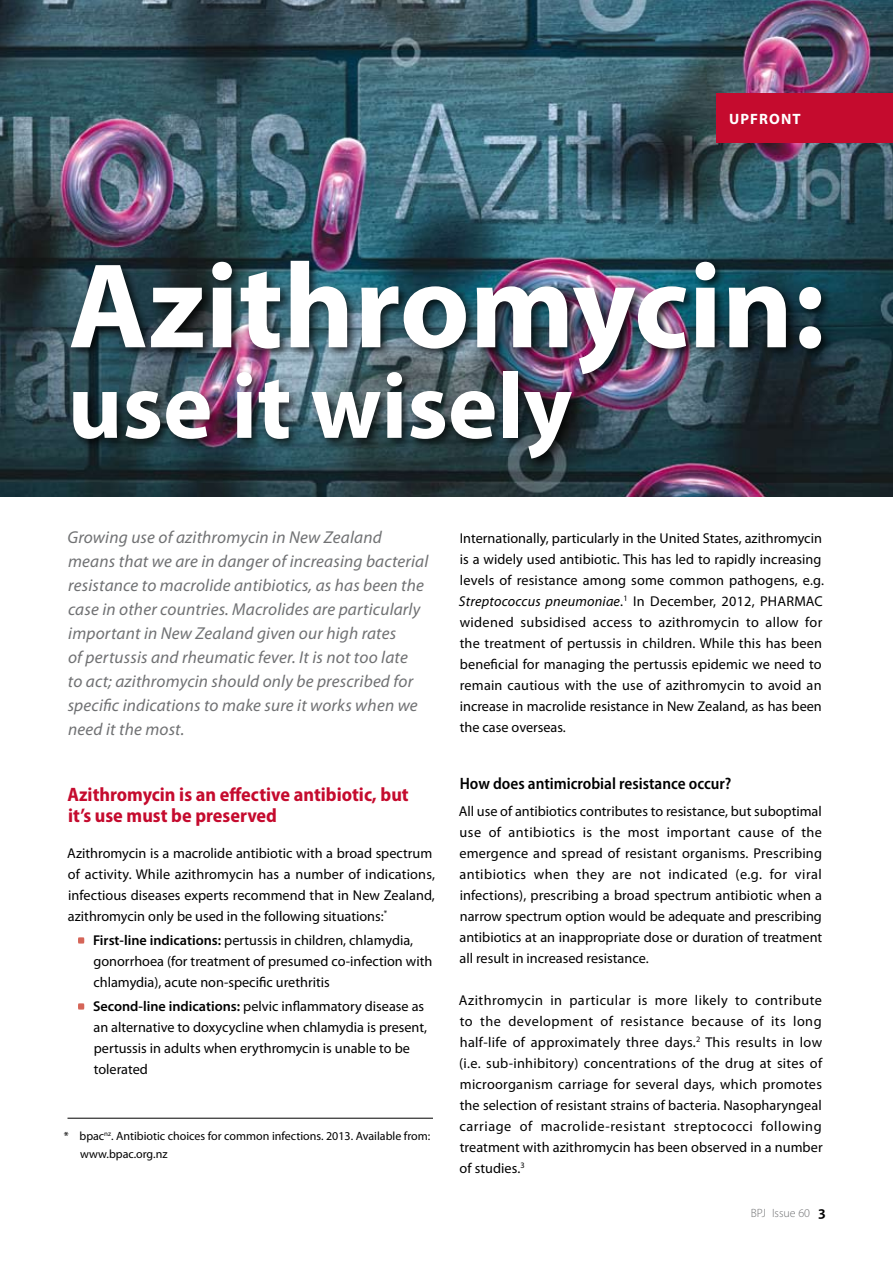
<style>
.page{position:relative;width:893px;height:1263px;background:#fff}
.page>*{position:absolute;margin:0;border:0;box-sizing:border-box;transform-origin:0 0}
.t1{font:700 121.8px "Myriad Pro";color:#fff}
.t2{font:700 93.75px "Myriad Pro";color:#fff}
.t3{font:700 semi-condensed 19.5px/21px "Myriad Pro";color:#c50b2e}
.t4{font:italic 17.25px/24px "Myriad Pro";letter-spacing:.01em;color:#707173}
.t5{font:600 semi-condensed 16.5px "Myriad Pro";color:#000}
.t6{font:700 15px "Myriad Pro";letter-spacing:.075em;color:#fff}
.t7{font:14.25px/21px "Myriad Pro";color:#000}
.t8{font:12px/18px "Myriad Pro";color:#000}
.t9{font:300 12px "Myriad Pro";color:#707173}
.s1{font-weight:600}
.s2{font-style:italic}
.s3{font-weight:600;font-size:15.75px;color:#000}
</style>
<div class="page">
<img style="left:0;top:0;width:893px;height:496px">
<div style="left:716px;top:93px;width:177px;height:50px;background:#c50b2e"></div>
<svg style="left:78px;top:937px;width:6px;height:7px"></svg>
<svg style="left:78px;top:1003px;width:6px;height:7px"></svg>
<hr style="left:68px;top:1118px;width:365px;height:1px;background:#000">
<div style="left:70px;top:368px;width:771px;height:138px;background:#000;opacity:.75"></div>
<div style="left:67px;top:257px;width:826px;height:173px;background:#000;opacity:.75"></div>
<p class="t6" style="left:729px;top:109px;width:73px">UPFRONT</p>
<h1 class="t1" style="left:69px;top:227px;width:758px">Azithromycin:</h1>
<h2 class="t2" style="left:68px;top:345px;width:506px">use it wisely</h2>
<p class="t4" style="left:67px;top:525px;width:362px">Growing use of azithromycin in New Zealand means that we are in danger of increasing bacterial resistance to macrolide antibiotics, as has been the case in other countries. Macrolides are particularly important in New Zealand given our high rates<br>of pertussis and rheumatic fever. It is not too late<br>to act; azithromycin should only be prescribed for specific indications to make sure it works when we need it the most.</p>
<h3 class="t3" style="left:67px;top:784px;width:343px">Azithromycin is an effective antibiotic, but it’s use must be preserved</h3>
<p class="t7" style="left:67px;top:842px;width:369px">Azithromycin is a macrolide antibiotic with a broad spectrum of activity. While azithromycin has a number of indications, infectious diseases experts recommend that in New Zealand, azithromycin only be used in the following situations:<sup>*</sup></p>
<p class="t7" style="left:93px;top:929px;width:341px"><span class="s1">First-line indications:</span> pertussis in children, chlamydia, gonorrhoea (for treatment of presumed co-infection with chlamydia), acute non-specific urethritis</p>
<p class="t7" style="left:93px;top:995px;width:336px"><span class="s1">Second-line indications:</span> pelvic inflammatory disease as an alternative to doxycycline when chlamydia is present, pertussis in adults when erythromycin is unable to be tolerated</p>
<p class="t8" style="left:80px;top:1127px;width:352px;text-indent:-16px">* bpac<sup>nz</sup>. Antibiotic choices for common infections. 2013. Available from: www.bpac.org.nz</p>
<p class="t7" style="left:459px;top:528px;width:367px">Internationally, particularly in the United States, azithromycin is a widely used antibiotic. This has led to rapidly increasing levels of resistance among some common pathogens, e.g.<br><span class="s2">Streptococcus pneumoniae</span>.<sup>1</sup> In December, 2012, PHARMAC widened subsidised access to azithromycin to allow for the treatment of pertussis in children. While this has been beneficial for managing the pertussis epidemic we need to remain cautious with the use of azithromycin to avoid an increase in macrolide resistance in New Zealand, as has been the case overseas.</p>
<p class="t5" style="left:460px;top:774px;width:273px">How does antimicrobial resistance occur?</p>
<p class="t7" style="left:459px;top:800px;width:365px;text-align:justify">All use of antibiotics contributes to resistance, but suboptimal use of antibiotics is the most important cause of the emergence and spread of resistant organisms. Prescribing antibiotics when they are not indicated (e.g. for viral infections), prescribing a broad spectrum antibiotic when a narrow spectrum option would be adequate and prescribing antibiotics at an inappropriate dose or duration of treatment all result in increased resistance.</p>
<p class="t7" style="left:459px;top:990px;width:365px;text-align:justify">Azithromycin in particular is more likely to contribute to the development of resistance because of its long half-life of approximately three days.<sup>2</sup> This results in low (i.e. sub-inhibitory) concentrations of the drug at sites of microorganism carriage for several days, which promotes the selection of resistant strains of bacteria. Nasopharyngeal carriage of macrolide-resistant streptococci following treatment with azithromycin has been observed in a number of studies.<sup>3</sup></p>
<p class="t9" style="left:751px;top:1206px;width:76px">BPJ Issue 60 <span class="s3">3</span></p>
</div>
